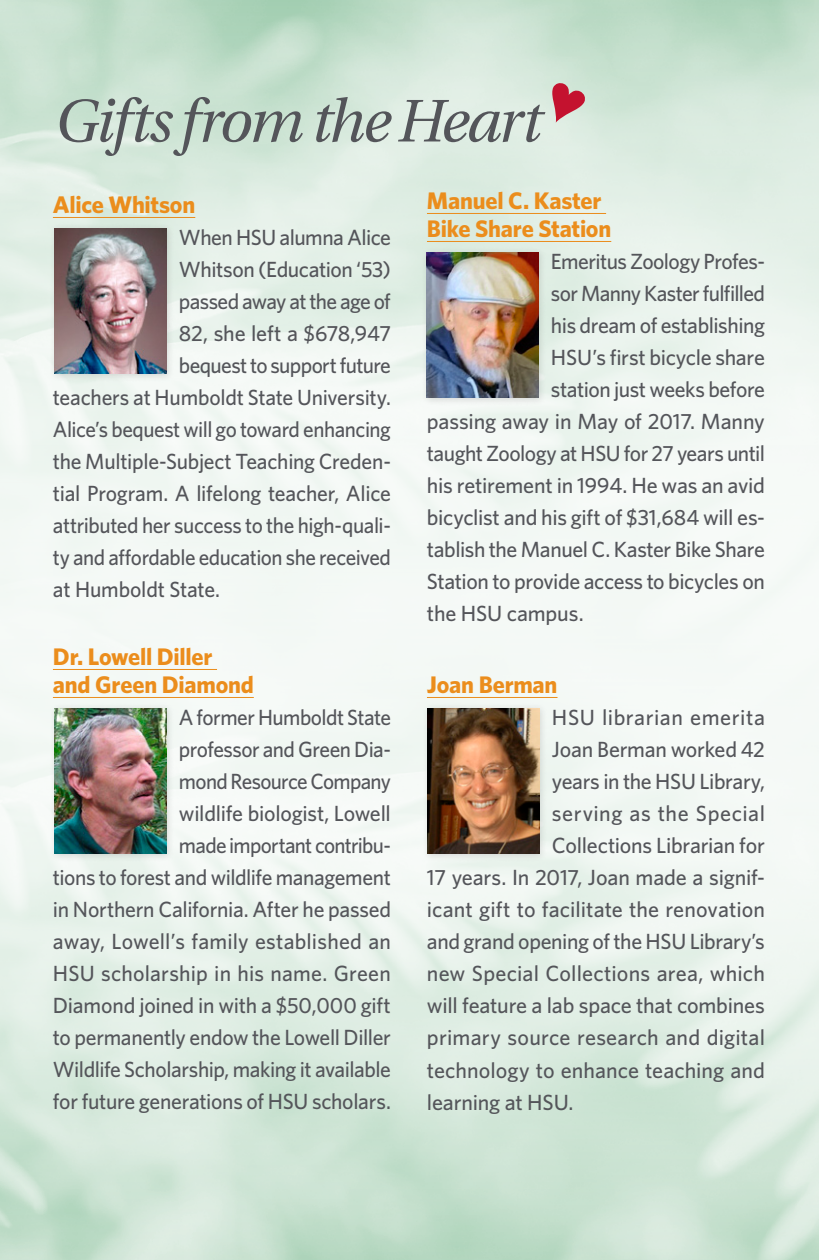
<style>
.page{position:relative;width:819px;height:1260px;background:#fff}
.page>*{position:absolute;margin:0;border:0;box-sizing:border-box;transform-origin:0 0}
.t1{font:italic 60px "Utopia";letter-spacing:-.035em;color:#54555a}
.t2{font:700 24px/28px "Whitney";letter-spacing:-.01em;color:#eb8d1c}
.t3{font:500 22px/32px "Whitney";letter-spacing:-.015em;color:#54555a;text-align:right}
.t4{font:500 22px "Whitney";letter-spacing:-.015em;color:#54555a;scale:.96 1}
.t5{font:500 22px "Whitney";letter-spacing:.025em;color:#54555a}
.t6{font:500 22px "Whitney";letter-spacing:.005em;color:#54555a}
.t7{font:500 22px "Whitney";letter-spacing:.01em;color:#54555a}
</style>
<div class="page">
<hr style="left:53px;top:217px;width:142px;height:1px;background:#eb8d1c">
<hr style="left:53px;top:669px;width:164px;height:1px;background:#eb8d1c">
<hr style="left:53px;top:697px;width:201px;height:1px;background:#eb8d1c">
<hr style="left:427px;top:213px;width:179px;height:1px;background:#eb8d1c">
<hr style="left:427px;top:241px;width:184px;height:1px;background:#eb8d1c">
<hr style="left:427px;top:697px;width:130px;height:1px;background:#eb8d1c">
<div style="left:49px;top:222px;width:126px;height:160px;background:#231f20;opacity:.15"></div>
<img style="left:55px;top:228px;width:112px;height:146px">
<div style="left:421px;top:246px;width:126px;height:160px;background:#231f20;opacity:.15"></div>
<img style="left:427px;top:252px;width:112px;height:146px">
<div style="left:49px;top:702px;width:126px;height:160px;background:#231f20;opacity:.15"></div>
<img style="left:55px;top:708px;width:112px;height:146px">
<div style="left:422px;top:702px;width:126px;height:160px;background:#231f20;opacity:.15"></div>
<img style="left:428px;top:708px;width:112px;height:146px">
<svg style="left:552px;top:83px;width:33px;height:40px"></svg>
<h1 class="t1" style="left:53px;top:88px;width:488px">Gifts from the Heart</h1>
<p class="t2" style="left:53px;top:190px;width:144px">Alice Whitson</p>
<p class="t3" style="left:179px;top:221px;width:214px">When HSU alumna Alice</p>
<p class="t3" style="left:179px;top:253px;width:213px">Whitson (Education ‘53)</p>
<p class="t3" style="left:179px;top:285px;width:213px">passed away at the age of</p>
<p class="t3" style="left:179px;top:317px;width:214px">82, she left a $678,947</p>
<p class="t3" style="left:179px;top:349px;width:213px">bequest to support future</p>
<p class="t3" style="left:53px;top:381px;width:340px">teachers at Humboldt State University.</p>
<p class="t4" style="left:53px;top:417px;width:354px">Alice’s bequest will go toward enhancing</p>
<p class="t3" style="left:53px;top:445px;width:340px">the Multiple-Subject Teaching Creden-</p>
<p class="t3" style="left:53px;top:477px;width:339px">tial Program. A lifelong teacher, Alice</p>
<p class="t3" style="left:53px;top:509px;width:340px">attributed her success to the high-quali-</p>
<p class="t4" style="left:53px;top:545px;width:354px">ty and affordable education she received</p>
<p class="t3" style="left:53px;top:573px;width:169px">at Humboldt State.</p>
<p class="t2" style="left:53px;top:642px;width:202px">Dr. Lowell Diller and Green Diamond</p>
<p class="t3" style="left:53px;top:701px;width:340px">A former Humboldt State<br>professor and Green Dia-<br>mond Resource Company<br>wildlife biologist, Lowell<br>made important contribu-<br>tions to forest and wildlife management in Northern California. After he passed away, Lowell’s family established an HSU scholarship in his name. Green Diamond joined in with a $50,000 gift to permanently endow the Lowell Diller Wildlife Scholarship, making it available for future generations of HSU scholars.</p>
<p class="t2" style="left:427px;top:186px;width:186px">Manuel C. Kaster<br>Bike Share Station</p>
<p class="t3" style="left:551px;top:245px;width:216px">Emeritus Zoology Profes-</p>
<p class="t3" style="left:551px;top:277px;width:216px">sor Manny Kaster fulfilled</p>
<p class="t3" style="left:551px;top:309px;width:216px">his dream of establishing</p>
<p class="t3" style="left:551px;top:341px;width:216px">HSU’s first bicycle share</p>
<p class="t3" style="left:551px;top:373px;width:215px">station just weeks before</p>
<p class="t3" style="left:427px;top:405px;width:339px">passing away in May of 2017. Manny</p>
<p class="t3" style="left:427px;top:437px;width:340px">taught Zoology at HSU for 27 years until</p>
<p class="t3" style="left:427px;top:469px;width:340px">his retirement in 1994. He was an avid</p>
<p class="t3" style="left:427px;top:501px;width:340px">bicyclist and his gift of $31,684 will es-</p>
<p class="t3" style="left:427px;top:533px;width:340px">tablish the Manuel C. Kaster Bike Share</p>
<p class="t3" style="left:427px;top:565px;width:339px">Station to provide access to bicycles on</p>
<p class="t3" style="left:427px;top:597px;width:158px">the HSU campus.</p>
<p class="t2" style="left:427px;top:670px;width:132px">Joan Berman</p>
<p class="t5" style="left:552px;top:705px;width:215px">HSU librarian emerita</p>
<p class="t3" style="left:552px;top:733px;width:215px">Joan Berman worked 42</p>
<p class="t3" style="left:552px;top:765px;width:215px">years in the HSU Library,</p>
<p class="t5" style="left:552px;top:801px;width:215px">serving as the Special</p>
<p class="t3" style="left:552px;top:829px;width:214px">Collections Librarian for</p>
<p class="t3" style="left:427px;top:861px;width:340px">17 years. In 2017, Joan made a signif-</p>
<p class="t3" style="left:427px;top:893px;width:340px">icant gift to facilitate the renovation</p>
<p class="t3" style="left:427px;top:925px;width:339px">and grand opening of the HSU Library’s</p>
<p class="t6" style="left:427px;top:961px;width:340px">new Special Collections area, which</p>
<p class="t3" style="left:427px;top:989px;width:339px">will feature a lab space that combines</p>
<p class="t7" style="left:427px;top:1025px;width:340px">primary source research and digital</p>
<p class="t3" style="left:427px;top:1053px;width:340px">technology to enhance teaching and</p>
<p class="t3" style="left:427px;top:1085px;width:148px">learning at HSU.</p>
</div>
